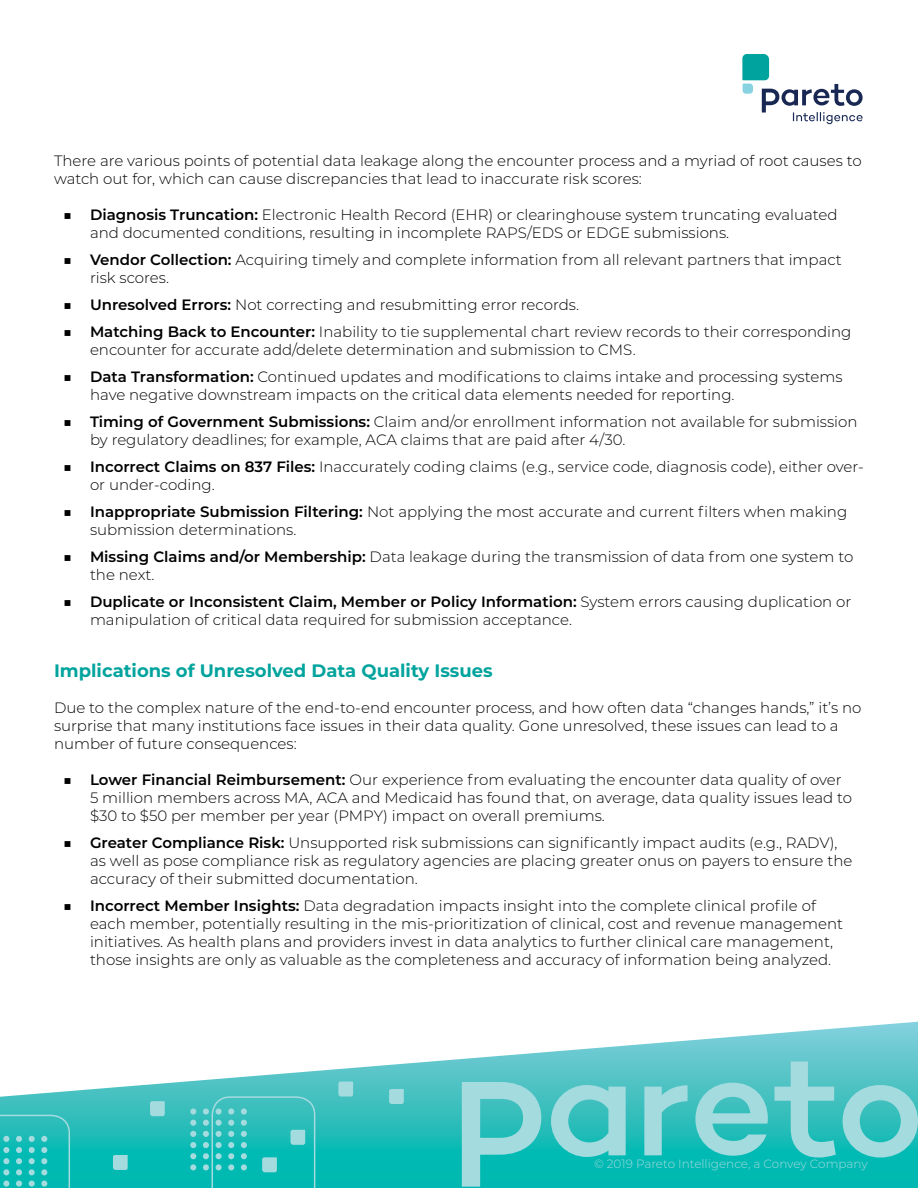
<style>
.page{position:relative;width:918px;height:1188px;background:#fff}
.page>*{position:absolute;margin:0;border:0;box-sizing:border-box;transform-origin:0 0}
.t1{font:700 18px "Montserrat";color:#00a39d}
.t2{font:300 15px/18px "Montserrat";color:#000}
.t3{font:300 12px "Montserrat";color:#a4dbdf}
.s1{font-weight:400}
.s2{font-weight:600}
</style>
<div class="page">
<svg style="left:0;top:1021px;width:918px;height:167px"></svg>
<svg style="left:389px;top:1089px;width:15px;height:15px"></svg>
<svg style="left:338px;top:1082px;width:15px;height:15px"></svg>
<div style="left:190px;top:1108px;width:6px;height:7px;background:#a4dbdf;border-radius:50%"></div>
<svg style="left:190px;top:1120px;width:6px;height:50px"></svg>
<svg style="left:150px;top:1101px;width:15px;height:15px"></svg>
<svg style="left:113px;top:1155px;width:15px;height:15px"></svg>
<svg style="left:203px;top:1096px;width:113px;height:92px;background:#2cbfbc"></svg>
<svg style="left:0;top:1114px;width:71px;height:74px;background:#25bfbb"></svg>
<svg style="left:462px;top:1082px;width:79px;height:105px;background:#5fcbcb"></svg>
<svg style="left:843px;top:1085px;width:75px;height:73px;background:#6bcdce"></svg>
<svg style="left:775px;top:1061px;width:61px;height:97px;background:#65cbcc"></svg>
<svg style="left:644px;top:1085px;width:44px;height:70px;background:#67cccc"></svg>
<svg style="left:551px;top:1085px;width:75px;height:72px;background:#74cfd0"></svg>
<svg style="left:695px;top:1083px;width:73px;height:73px;background:#70cecf"></svg>
<svg style="left:742px;top:54px;width:121px;height:70px"></svg>
<p class="t2" style="left:54px;top:151px;width:809px">There are various points of potential data leakage along the encounter process and a myriad of root causes to watch out for, which can cause discrepancies that lead to inaccurate risk scores:</p>
<p class="t2" style="left:90px;top:205px;width:749px;text-indent:-27px"><span class="s1">■</span> <span class="s2">Diagnosis Truncation:</span> Electronic Health Record (EHR) or clearinghouse system truncating evaluated and documented conditions, resulting in incomplete RAPS/EDS or EDGE submissions.</p>
<p class="t2" style="left:90px;top:250px;width:753px;text-indent:-27px"><span class="s1">■</span> <span class="s2">Vendor Collection:</span> Acquiring timely and complete information from all relevant partners that impact risk scores.</p>
<p class="t2" style="left:63px;top:295px;width:518px"><span class="s1">■</span> <span class="s2">Unresolved Errors:</span> Not correcting and resubmitting error records.</p>
<p class="t2" style="left:90px;top:322px;width:763px;text-indent:-27px"><span class="s1">■</span> <span class="s2">Matching Back to Encounter:</span> Inability to tie supplemental chart review records to their corresponding encounter for accurate add/delete determination and submission to CMS.</p>
<p class="t2" style="left:90px;top:367px;width:754px;text-indent:-27px"><span class="s1">■</span> <span class="s2">Data Transformation:</span> Continued updates and modifications to claims intake and processing systems have negative downstream impacts on the critical data elements needed for reporting.</p>
<p class="t2" style="left:90px;top:412px;width:769px;text-indent:-27px"><span class="s1">■</span> <span class="s2">Timing of Government Submissions:</span> Claim and/or enrollment information not available for submission by regulatory deadlines; for example, ACA claims that are paid after 4/30.</p>
<p class="t2" style="left:90px;top:457px;width:776px;text-indent:-27px"><span class="s1">■</span> <span class="s2">Incorrect Claims on 837 Files:</span> Inaccurately coding claims (e.g., service code, diagnosis code), either over&shy;or under-coding.</p>
<p class="t2" style="left:90px;top:502px;width:759px;text-indent:-27px"><span class="s1">■</span> <span class="s2">Inappropriate Submission Filtering:</span> Not applying the most accurate and current filters when making submission determinations.</p>
<p class="t2" style="left:90px;top:547px;width:765px;text-indent:-27px"><span class="s1">■</span> <span class="s2">Missing Claims and/or Membership:</span> Data leakage during the transmission of data from one system to the next.</p>
<p class="t2" style="left:90px;top:592px;width:763px;text-indent:-27px"><span class="s1">■</span> <span class="s2">Duplicate or Inconsistent Claim, Member or Policy Information:</span> System errors causing duplication or manipulation of critical data required for submission acceptance.</p>
<p class="t1" style="left:54px;top:658px;width:440px">Implications of Unresolved Data Quality Issues</p>
<p class="t2" style="left:54px;top:698px;width:809px">Due to the complex nature of the end-to-end encounter process, and how often data “changes hands,” it’s no surprise that many institutions face issues in their data quality. Gone unresolved, these issues can lead to a number of future consequences:</p>
<p class="t2" style="left:90px;top:770px;width:764px;text-indent:-27px"><span class="s1">■</span> <span class="s2">Lower Financial Reimbursement:</span> Our experience from evaluating the encounter data quality of over<br>5 million members across MA, ACA and Medicaid has found that, on average, data quality issues lead to $30 to $50 per member per year (PMPY) impact on overall premiums.</p>
<p class="t2" style="left:90px;top:833px;width:764px;text-indent:-27px"><span class="s1">■</span> <span class="s2">Greater Compliance Risk:</span> Unsupported risk submissions can significantly impact audits (e.g., RADV), as well as pose compliance risk as regulatory agencies are placing greater onus on payers to ensure the accuracy of their submitted documentation.</p>
<p class="t2" style="left:90px;top:896px;width:755px;text-indent:-27px"><span class="s1">■</span> <span class="s2">Incorrect Member Insights:</span> Data degradation impacts insight into the complete clinical profile of each member, potentially resulting in the mis-prioritization of clinical, cost and revenue management initiatives. As health plans and providers invest in data analytics to further clinical care management, those insights are only as valuable as the completeness and accuracy of information being analyzed.</p>
<p class="t3" style="left:594px;top:1156px;width:275px">© 2019 Pareto Intelligence, a Convey Company</p>
</div>
